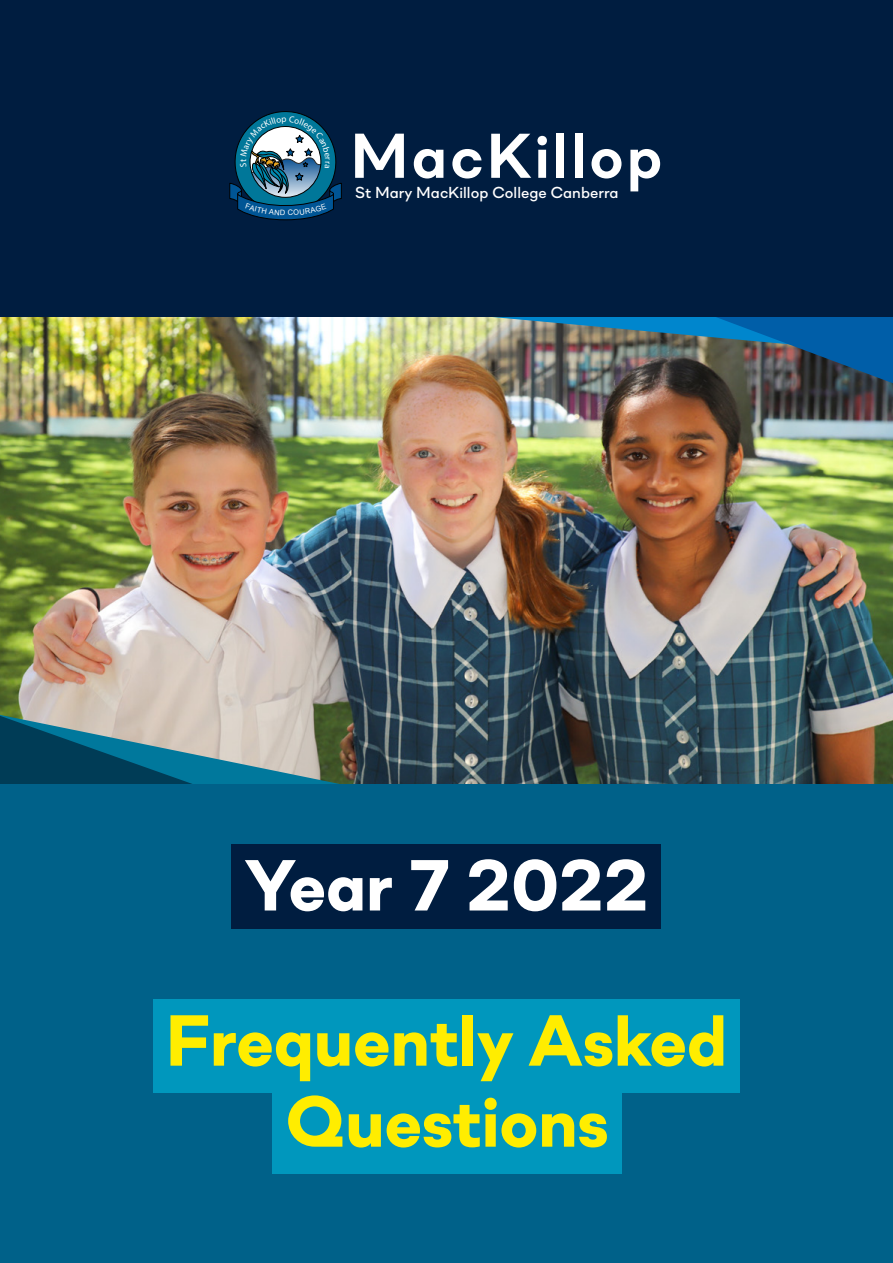
<style>
.page{position:relative;width:893px;height:1263px;background:#fff}
.page>*{position:absolute;margin:0;border:0;box-sizing:border-box;transform-origin:0 0}
.t1{font:800 72px/81px "Soin Sans Neue";color:#ffed00;text-align:center}
.t2{font:800 72px "Soin Sans Neue";letter-spacing:-.005em;color:#fff}
.t3{font:700 63px "Soin Sans Neue";letter-spacing:.05em;color:#fff}
.t4{font:500 15.9px "Soin Sans Neue";color:#fff}
</style>
<div class="page">
<img style="left:0;top:317px;width:893px;height:467px">
<svg style="left:0;top:715px;width:582px;height:69px;background:#384952"></svg>
<img style="left:460px;top:317px;width:433px;height:66px">
<svg style="left:0;top:716px;width:380px;height:68px;background:#5a7f85"></svg>
<div style="left:0;top:784px;width:893px;height:479px;background:#006189"></div>
<div style="left:0;top:0;width:893px;height:317px;background:#001d40"></div>
<div style="left:232px;top:844px;width:429px;height:84px;background:#001d40"></div>
<div style="left:153px;top:999px;width:587px;height:93px;background:#0097bd"></div>
<div style="left:272px;top:1080px;width:349px;height:93px;background:#0097bd"></div>
<svg style="left:229px;top:111px;width:113px;height:109px"></svg>
<h2 class="t3" style="left:351px;top:113px;width:313px">MacKillop</h2>
<p class="t4" style="left:355px;top:180px;width:265px">St Mary MacKillop College Canberra</p>
<h1 class="t2" style="left:244px;top:834px;width:406px">Year 7 2022</h1>
<h1 class="t1" style="left:166px;top:996px;width:563px">Frequently Asked<br>Questions</h1>
</div>
